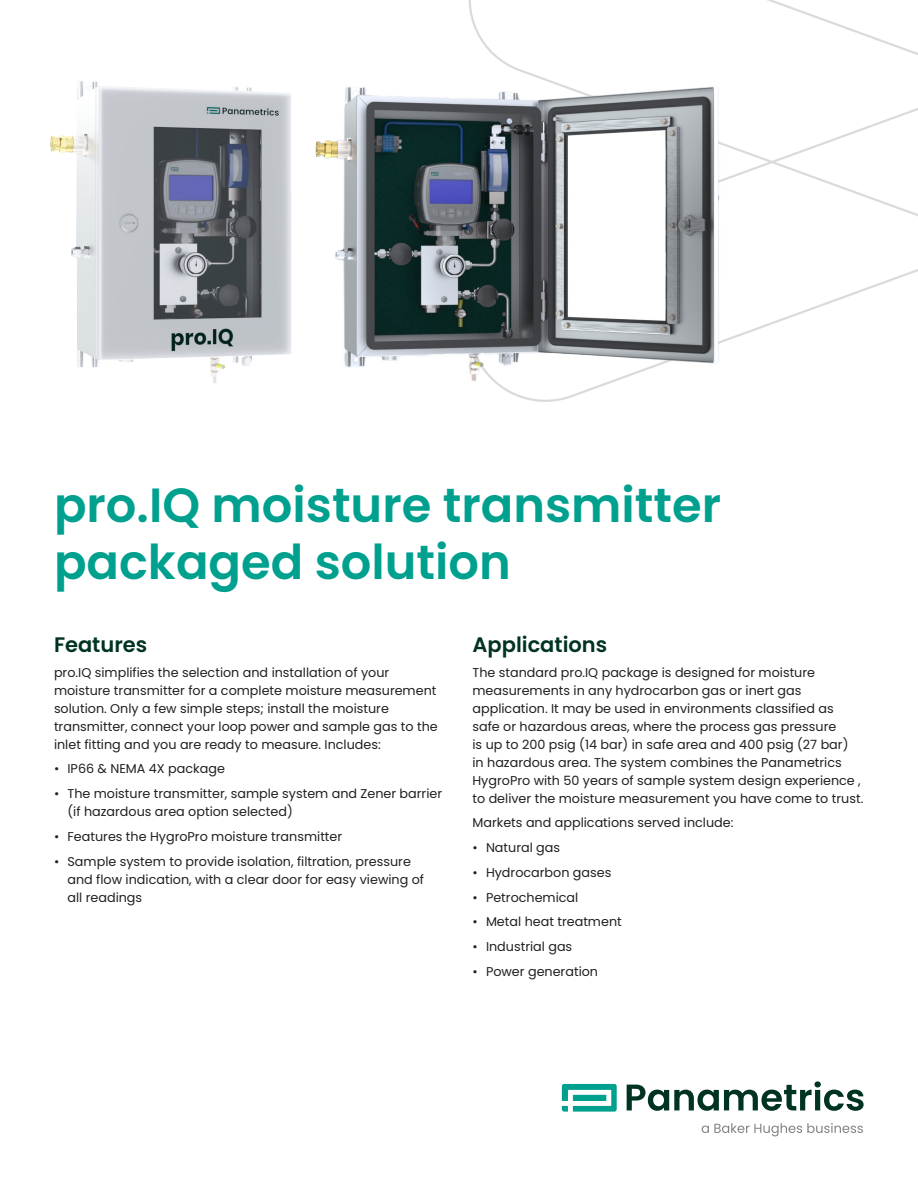
<style>
.page{position:relative;width:918px;height:1188px;background:#fff}
.page>*{position:absolute;margin:0;border:0;box-sizing:border-box;transform-origin:0 0}
._32pt-headline{font:600 48px/57.6px "Poppins";color:#00a08f}
._15pt-body_subhead{font:600 21px "Poppins";color:#003323}
._8_5pt-body_text{font:12.75px/18px "Poppins";color:#231f20}
</style>
<div class="page">
<svg style="left:468px;top:0;width:450px;height:326px"></svg>
<img style="left:50px;top:81px;width:200px;height:303px">
<img style="left:250px;top:46px;width:518px;height:356px">
<svg style="left:562px;top:1084px;width:55px;height:28px"></svg>
<svg style="left:627px;top:1081px;width:237px;height:30px"></svg>
<svg style="left:702px;top:1123px;width:161px;height:13px"></svg>
<p class="_32pt-headline" style="left:54px;top:476px;width:669px">pro.IQ moisture transmitter packaged solution</p>
<p class="_15pt-body_subhead" style="left:54px;top:632px;width:95px">Features</p>
<p class="_8_5pt-body_text" style="left:54px;top:663px;width:385px">pro.IQ simplifies the selection and installation of your moisture transmitter for a complete moisture measurement solution. Only a few simple steps; install the moisture transmitter, connect your loop power and sample gas to the inlet fitting and you are ready to measure. Includes:</p>
<p class="_8_5pt-body_text" style="left:54px;top:760px;width:172px">• IP66 &amp; NEMA 4X package</p>
<p class="_8_5pt-body_text" style="left:68px;top:785px;width:376px;text-indent:-14px">• The moisture transmitter, sample system and Zener barrier (if hazardous area option selected)</p>
<p class="_8_5pt-body_text" style="left:54px;top:827px;width:290px">• Features the HygroPro moisture transmitter</p>
<p class="_8_5pt-body_text" style="left:68px;top:852px;width:358px;text-indent:-14px">• Sample system to provide isolation, filtration, pressure and flow indication, with a clear door for easy viewing of all readings</p>
<p class="_15pt-body_subhead" style="left:472px;top:632px;width:136px">Applications</p>
<p class="_8_5pt-body_text" style="left:472px;top:663px;width:392px">The standard pro.IQ package is designed for moisture measurements in any hydrocarbon gas or inert gas application. It may be used in environments classified as safe or hazardous areas, where the process gas pressure<br>is up to 200 psig (14 bar) in safe area and 400 psig (27 bar)<br>in hazardous area. The system combines the Panametrics HygroPro with 50 years of sample system design experience , to deliver the moisture measurement you have come to trust.</p>
<p class="_8_5pt-body_text" style="left:472px;top:814px;width:262px">Markets and applications served include:</p>
<p class="_8_5pt-body_text" style="left:472px;top:839px;width:89px">• Natural gas</p>
<p class="_8_5pt-body_text" style="left:472px;top:863px;width:140px">• Hydrocarbon gases</p>
<p class="_8_5pt-body_text" style="left:472px;top:888px;width:107px">• Petrochemical</p>
<p class="_8_5pt-body_text" style="left:472px;top:913px;width:151px">• Metal heat treatment</p>
<p class="_8_5pt-body_text" style="left:472px;top:938px;width:101px">• Industrial gas</p>
<p class="_8_5pt-body_text" style="left:472px;top:962px;width:127px">• Power generation</p>
</div>
